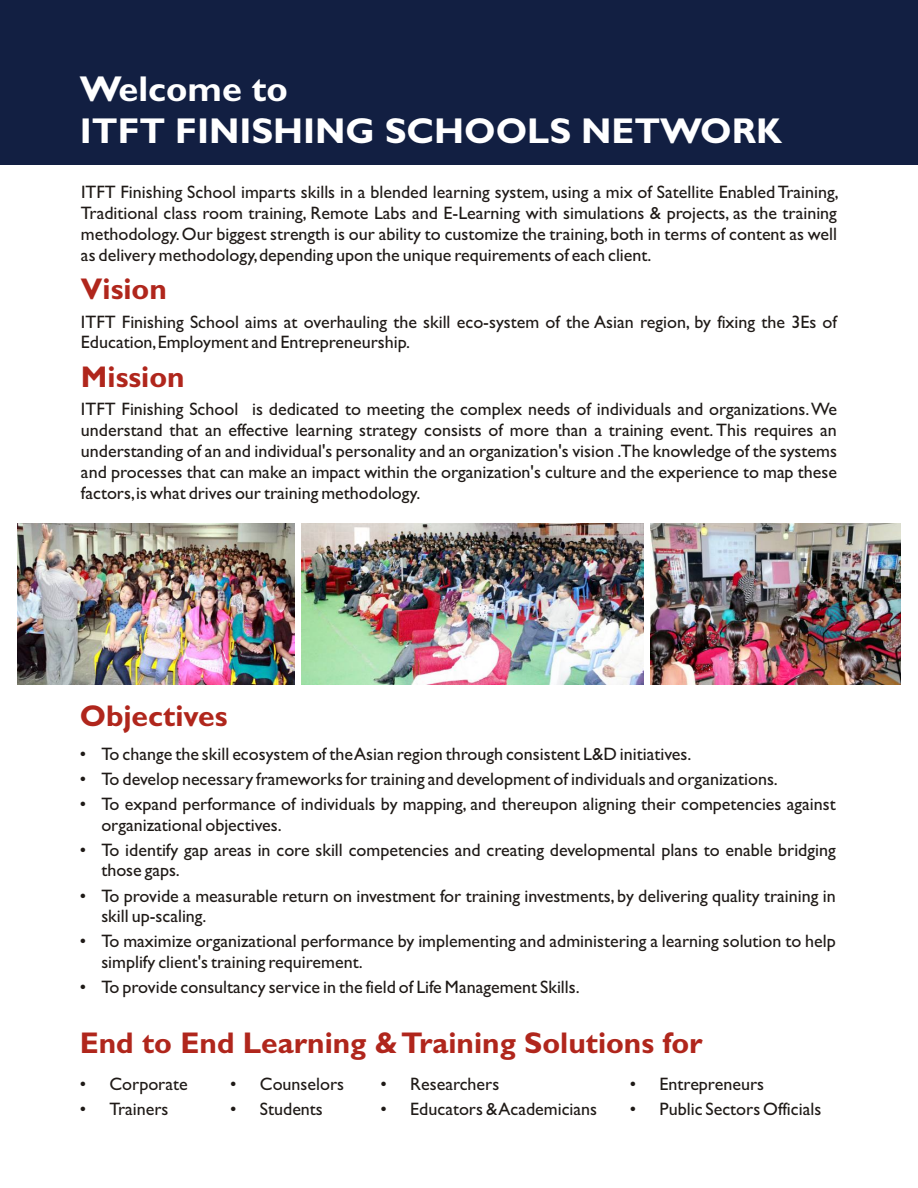
<style>
.page{position:relative;width:918px;height:1188px;background:#fff}
.page>*{position:absolute;margin:0;border:0;box-sizing:border-box;transform-origin:0 0}
.t1{font:700 36px/41.7px "Gill Sans";color:#fff}
.t2{font:700 30px "Gill Sans";color:#b0261c}
.t3{font:18px/20.9px "Gill Sans";color:#1f1a17}
</style>
<div class="page">
<img style="left:17px;top:523px;width:278px;height:162px">
<img style="left:301px;top:523px;width:343px;height:162px">
<img style="left:650px;top:523px;width:251px;height:162px">
<div style="left:0;top:0;width:918px;height:164px;background:#121f42"></div>
<h1 class="t1" style="left:80px;top:72px;width:704px">Welcome to<br>ITFT FINISHING SCHOOLS NETWORK</h1>
<p class="t3" style="left:81px;top:184px;width:759px;text-align:justify">ITFT Finishing School imparts skills in a blended learning system, using a mix of Satellite Enabled Training, Traditional class room training, Remote Labs and E-Learning with simulations &amp; projects, as the training methodology. Our biggest strength is our ability to customize the training, both in terms of content as well as delivery methodology, depending upon the unique requirements of each client.</p>
<h2 class="t2" style="left:81px;top:278px;width:87px">Vision</h2>
<p class="t3" style="left:81px;top:313px;width:757px">ITFT Finishing School aims at overhauling the skill eco-system of the Asian region, by fixing the 3Es of<br>Education, Employment and Entrepreneurship.</p>
<h2 class="t2" style="left:81px;top:366px;width:105px">Mission</h2>
<p class="t3" style="left:81px;top:401px;width:758px;text-align:justify">ITFT Finishing School is dedicated to meeting the complex needs of individuals and organizations.We understand that an effective learning strategy consists of more than a training event. This requires an understanding of an and individual's personality and an organization's vision .The knowledge of the systems and processes that can make an impact within the organization's culture and the experience to map these factors, is what drives our training methodology.</p>
<h2 class="t2" style="left:80px;top:706px;width:149px">Objectives</h2>
<p class="t3" style="left:80px;top:745px;width:613px">• To change the skill ecosystem of the Asian region through consistent L&amp;D initiatives.</p>
<p class="t3" style="left:80px;top:770px;width:700px">• To develop necessary frameworks for training and development of individuals and organizations.</p>
<p class="t3" style="left:101px;top:795px;width:736px;text-indent:-22px">• To expand performance of individuals by mapping, and thereupon aligning their competencies against organizational objectives.</p>
<p class="t3" style="left:101px;top:841px;width:736px;text-indent:-22px">• To identify gap areas in core skill competencies and creating developmental plans to enable bridging those gaps.</p>
<p class="t3" style="left:101px;top:887px;width:736px;text-indent:-22px">• To provide a measurable return on investment for training investments, by delivering quality training in skill up-scaling.</p>
<p class="t3" style="left:101px;top:933px;width:736px;text-indent:-22px">• To maximize organizational performance by implementing and administering a learning solution to help simplify client's training requirement.</p>
<p class="t3" style="left:80px;top:979px;width:501px">• To provide consultancy service in the field of Life Management Skills.</p>
<h2 class="t2" style="left:80px;top:1033px;width:624px">End to End Learning &amp; Training Solutions for</h2>
<p class="t3" style="left:381px;top:1075px;width:120px">• Researchers</p>
<p class="t3" style="left:381px;top:1100px;width:218px">• Educators &amp; Academicians</p>
<p class="t3" style="left:80px;top:1075px;width:109px">• Corporate</p>
<p class="t3" style="left:80px;top:1100px;width:90px">• Trainers</p>
<p class="t3" style="left:230px;top:1075px;width:115px">• Counselors</p>
<p class="t3" style="left:230px;top:1100px;width:94px">• Students</p>
<p class="t3" style="left:630px;top:1075px;width:136px">• Entrepreneurs</p>
<p class="t3" style="left:630px;top:1100px;width:193px">• Public Sectors Officials</p>
</div>
